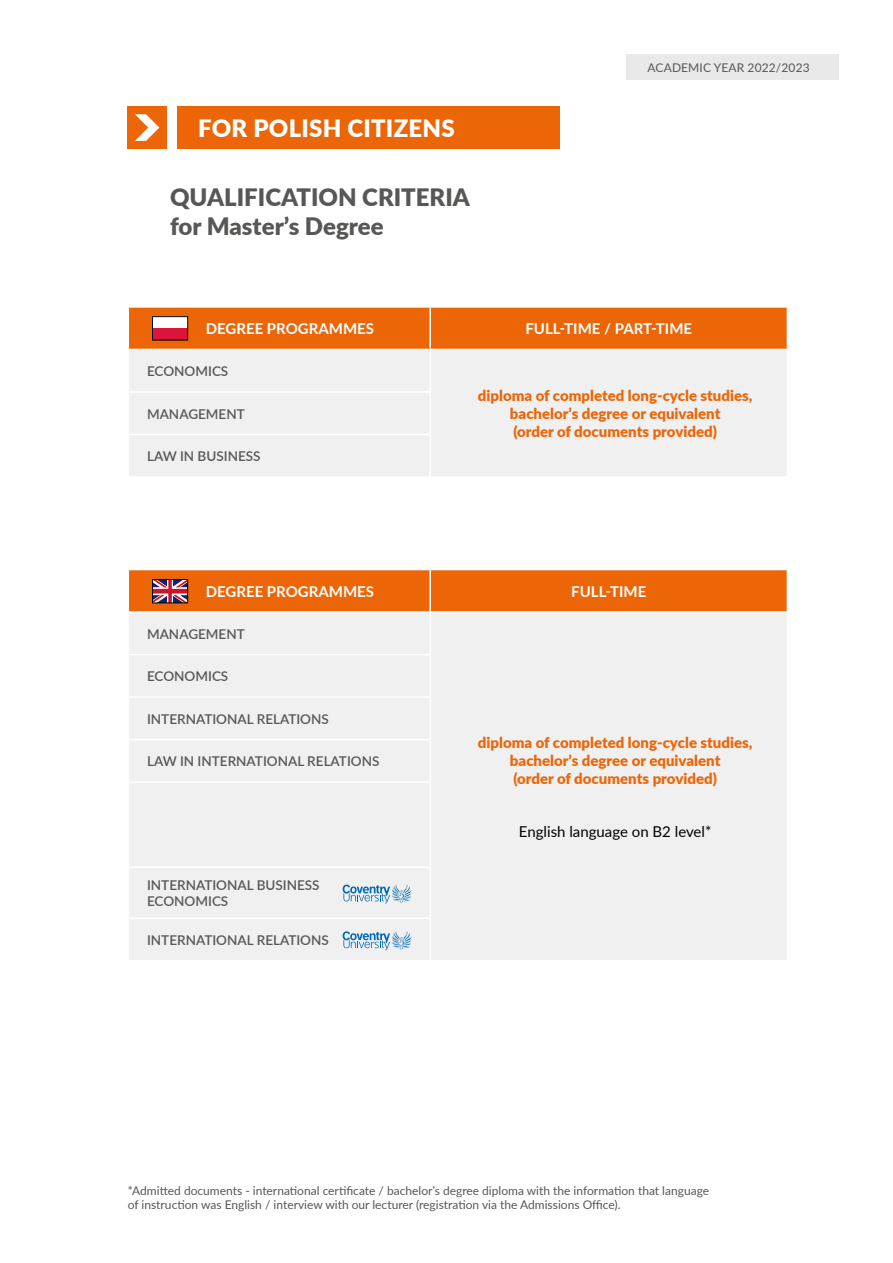
<style>
.page{position:relative;width:893px;height:1263px;background:#fff}
.page>*{position:absolute;margin:0;border:0;box-sizing:border-box;transform-origin:0 0}
.t1{font:900 24px/28.8px "Lato";color:#575756}
.t2{font:900 24px "Lato";letter-spacing:.01em;color:#fff}
.t3{font:900 15px/18px "Lato";color:#ec6608;text-align:center}
.t4{font:700 15px "Lato";color:#fff}
.t5{font:15px "Lato";color:#000}
.t6{font:600 13.5px/16.2px "Lato";color:#575756}
.t7{font:12px/14.4px "Lato";color:#575756}
</style>
<div class="page">
<div style="left:626px;top:54px;width:213px;height:26px;background:#e9e9e9"></div>
<div style="left:177px;top:106px;width:383px;height:43px;background:#ec6608"></div>
<div style="left:128px;top:106px;width:39px;height:43px;background:#ec6608"></div>
<svg style="left:135px;top:114px;width:24px;height:27px"></svg>
<div style="left:129px;top:308px;width:658px;height:41px;background:#ec6608"></div>
<div style="left:129px;top:350px;width:658px;height:126px;background:#f0f0f0"></div>
<hr style="left:429px;top:308px;width:2px;height:41px;background:#fff">
<hr style="left:429px;top:350px;width:2px;height:41px;background:#fff">
<hr style="left:128px;top:391px;width:303px;height:2px;background:#fff">
<hr style="left:429px;top:393px;width:2px;height:41px;background:#fff">
<hr style="left:128px;top:434px;width:303px;height:1px;background:#fff">
<hr style="left:429px;top:435px;width:2px;height:41px;background:#fff">
<div style="left:129px;top:613px;width:658px;height:347px;background:#f0f0f0"></div>
<hr style="left:429px;top:613px;width:2px;height:41px;background:#fff">
<hr style="left:128px;top:654px;width:303px;height:1px;background:#fff">
<hr style="left:429px;top:655px;width:2px;height:41px;background:#fff">
<hr style="left:128px;top:696px;width:303px;height:2px;background:#fff">
<hr style="left:429px;top:698px;width:2px;height:41px;background:#fff">
<hr style="left:128px;top:739px;width:303px;height:1px;background:#fff">
<hr style="left:429px;top:740px;width:2px;height:41px;background:#fff">
<hr style="left:128px;top:781px;width:303px;height:2px;background:#fff">
<hr style="left:429px;top:783px;width:2px;height:83px;background:#fff">
<hr style="left:128px;top:866px;width:303px;height:2px;background:#fff">
<hr style="left:429px;top:868px;width:2px;height:49px;background:#fff">
<hr style="left:128px;top:917px;width:303px;height:2px;background:#fff">
<hr style="left:429px;top:919px;width:2px;height:41px;background:#fff">
<svg style="left:343px;top:884px;width:70px;height:19px"></svg>
<svg style="left:343px;top:931px;width:70px;height:19px"></svg>
<div style="left:152px;top:317px;width:36px;height:23px;background:#fff"></div>
<div style="left:152px;top:328px;width:36px;height:12px;background:#db143b"></div>
<div style="left:152px;top:317px;width:36px;height:23px;border:1px solid #000"></div>
<svg style="left:128px;top:569px;width:659px;height:43px;background:#eb6d17"></svg>
<div style="left:152px;top:579px;width:36px;height:24px;border:1px solid #000"></div>
<h1 class="t2" style="left:198px;top:110px;width:258px">FOR POLISH CITIZENS</h1>
<h1 class="t1" style="left:170px;top:182px;width:301px">QUALIFICATION CRITERIA for Master’s Degree</h1>
<p class="t7" style="left:648px;top:60px;width:164px">ACADEMIC YEAR 2022/2023</p>
<p class="t4" style="left:206px;top:318px;width:170px">DEGREE PROGRAMMES</p>
<p class="t4" style="left:525px;top:318px;width:168px">FULL-TIME / PART-TIME</p>
<p class="t6" style="left:147px;top:363px;width:83px">ECONOMICS</p>
<p class="t3" style="left:478px;top:386px;width:276px">diploma of completed long-cycle studies, bachelor’s degree or equivalent<br>(order of documents provided)</p>
<p class="t6" style="left:147px;top:405px;width:99px">MANAGEMENT</p>
<p class="t6" style="left:147px;top:448px;width:115px">LAW IN BUSINESS</p>
<p class="t4" style="left:206px;top:580px;width:170px">DEGREE PROGRAMMES</p>
<p class="t4" style="left:571px;top:580px;width:77px">FULL-TIME</p>
<p class="t6" style="left:147px;top:625px;width:99px">MANAGEMENT</p>
<p class="t6" style="left:147px;top:668px;width:83px">ECONOMICS</p>
<p class="t6" style="left:147px;top:710px;width:183px">INTERNATIONAL RELATIONS</p>
<p class="t6" style="left:147px;top:753px;width:234px">LAW IN INTERNATIONAL RELATIONS</p>
<p class="t6" style="left:147px;top:876px;width:174px">INTERNATIONAL BUSINESS<br>ECONOMICS</p>
<p class="t6" style="left:147px;top:931px;width:183px">INTERNATIONAL RELATIONS</p>
<p class="t3" style="left:478px;top:733px;width:276px">diploma of completed long-cycle studies, bachelor’s degree or equivalent<br>(order of documents provided)</p>
<p class="t5" style="left:519px;top:821px;width:194px">English language on B2 level*</p>
<p class="t7" style="left:128px;top:1182px;width:583px">*Admitted documents - international certificate / bachelor’s degree diploma with the information that language of instruction was English / interview with our lecturer (registration via the Admissions Office).</p>
</div>
